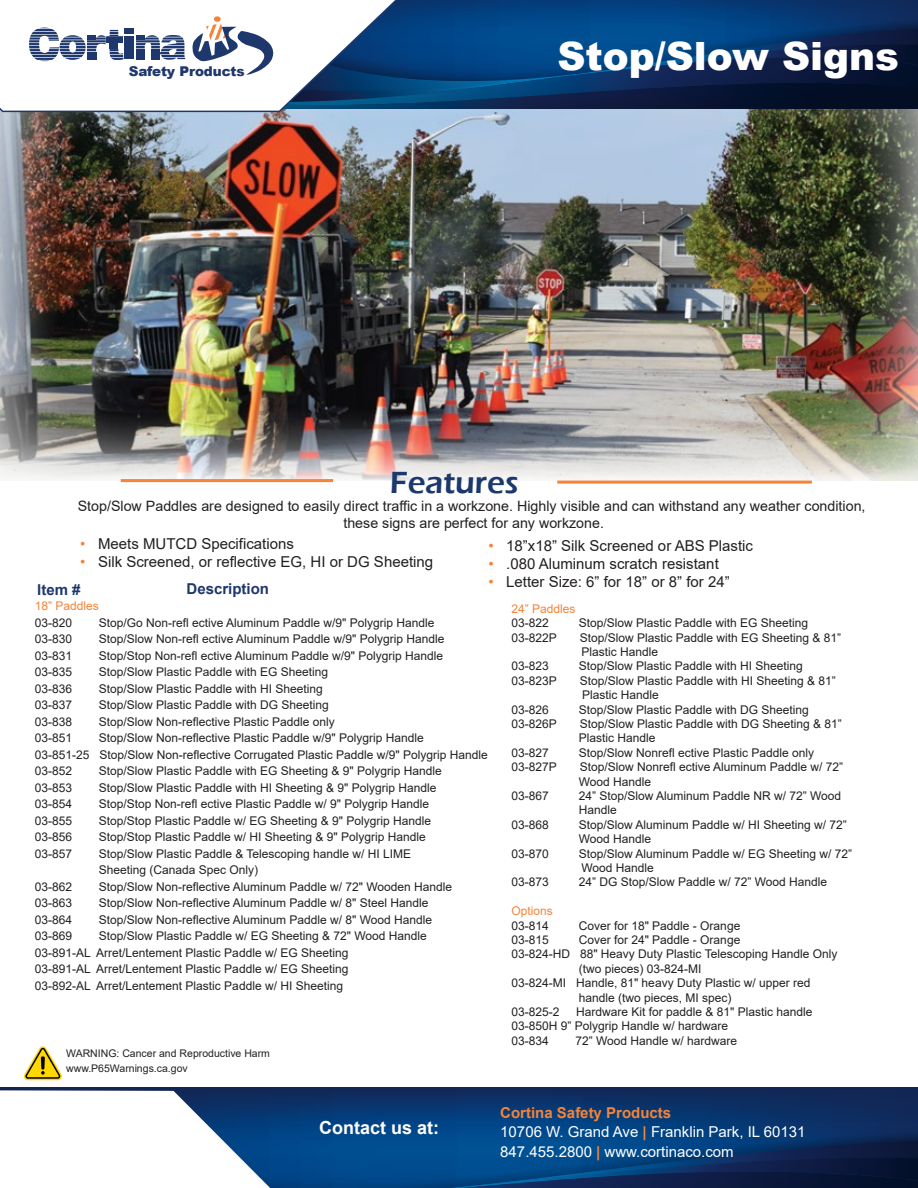
<style>
.page{position:relative;width:918px;height:1188px;background:#fff}
.page>*{position:absolute;margin:0;border:0;box-sizing:border-box;transform-origin:0 0}
.t1{font:900 39px "Arial";color:#fff}
.t2{font:600 31.5px "Eras ITC";color:#1d386d}
.t3{font:700 18px "Arial";color:#fff}
.t4{font:15px "Arial";color:#231f20}
.t5{font:15px/19.5px "Arial";color:#fff}
.t6{font:700 15px "Arial";color:#1e376c}
.t7{font:14.25px/17.1px "Arial";color:#231f20;text-align:center}
.t8{font:900 13.5px "Arial";letter-spacing:-.01em;color:#1e376c}
.t9{font:12px/14.4px "Arial";color:#231f20}
.t10{font:12px "Arial";color:#f58338}
.t11{font:10.5px/15px "Arial";color:#231f20}
.s1{color:#f58338}
.s2{font-weight:700;color:#f58338}
</style>
<div class="page">
<img style="left:0;top:109px;width:918px;height:372px">
<div style="left:0;top:1087px;width:918px;height:101px;background:#122755"></div>
<svg style="left:421px;top:0;width:497px;height:23px"></svg>
<hr style="left:121px;top:479px;width:212px;height:3px;background:#f58338">
<hr style="left:557px;top:481px;width:255px;height:3px;background:#f58338">
<svg style="left:0;top:0;width:421px;height:113px"></svg>
<div style="left:214px;top:16px;width:7px;height:6px;background:#f58235;border-radius:50%"></div>
<svg style="left:191px;top:23px;width:727px;height:86px"></svg>
<svg style="left:29px;top:28px;width:156px;height:34px"></svg>
<svg style="left:0;top:1090px;width:918px;height:98px"></svg>
<svg style="left:24px;top:1046px;width:38px;height:34px"></svg>
<p class="t8" style="left:129px;top:62px;width:117px">Safety Products</p>
<h1 class="t1" style="left:557px;top:28px;width:343px">Stop/Slow Signs</h1>
<h2 class="t2" style="left:390px;top:465px;width:130px">Features</h2>
<p class="t7" style="left:78px;top:498px;width:789px">Stop/Slow Paddles are designed to easily direct traffic in a workzone. Highly visible and can withstand any weather condition, these signs are perfect for any workzone.</p>
<p class="t4" style="left:80px;top:534px;width:215px"><span class="s1">•</span> Meets MUTCD Specifications</p>
<p class="t4" style="left:80px;top:552px;width:354px"><span class="s1">•</span> Silk Screened, or reflective EG, HI or DG Sheeting</p>
<p class="t6" style="left:37px;top:579px;width:45px">Item #</p>
<p class="t6" style="left:187px;top:578px;width:84px">Description</p>
<p class="t4" style="left:489px;top:535px;width:266px"><span class="s1">•</span> 18”x18” Silk Screened or ABS Plastic</p>
<p class="t4" style="left:489px;top:553px;width:232px"><span class="s1">•</span> .080 Aluminum scratch resistant</p>
<p class="t4" style="left:489px;top:571px;width:243px"><span class="s1">•</span> Letter Size: 6” for 18” or 8” for 24”</p>
<p class="t10" style="left:35px;top:598px;width:66px">18” Paddles</p>
<p class="t9" style="left:35px;top:615px;width:39px">03-820</p>
<p class="t9" style="left:99px;top:615px;width:337px">Stop/Go Non-refl ective Aluminum Paddle w/9" Polygrip Handle</p>
<p class="t9" style="left:35px;top:632px;width:39px">03-830</p>
<p class="t9" style="left:99px;top:632px;width:347px">Stop/Slow Non-refl ective Aluminum Paddle w/9" Polygrip Handle</p>
<p class="t9" style="left:35px;top:648px;width:39px">03-831</p>
<p class="t9" style="left:99px;top:648px;width:346px">Stop/Stop Non-refl ective Aluminum Paddle w/9" Polygrip Handle</p>
<p class="t9" style="left:35px;top:665px;width:39px">03-835</p>
<p class="t9" style="left:99px;top:665px;width:231px">Stop/Slow Plastic Paddle with EG Sheeting</p>
<p class="t9" style="left:35px;top:681px;width:39px">03-836</p>
<p class="t9" style="left:99px;top:681px;width:226px">Stop/Slow Plastic Paddle with HI Sheeting</p>
<p class="t9" style="left:35px;top:698px;width:39px">03-837</p>
<p class="t9" style="left:99px;top:698px;width:232px">Stop/Slow Plastic Paddle with DG Sheeting</p>
<p class="t9" style="left:35px;top:714px;width:39px">03-838</p>
<p class="t9" style="left:99px;top:714px;width:238px">Stop/Slow Non-reflective Plastic Paddle only</p>
<p class="t9" style="left:35px;top:731px;width:39px">03-851</p>
<p class="t9" style="left:35px;top:730px;width:455px;line-height:16.5px;text-indent:64px">Stop/Slow Non-reflective Plastic Paddle w/9" Polygrip Handle<br>03-851-25 Stop/Slow Non-reflective Corrugated Plastic Paddle w/9" Polygrip Handle<br>03-852</p>
<p class="t9" style="left:99px;top:764px;width:345px">Stop/Slow Plastic Paddle with EG Sheeting &amp; 9" Polygrip Handle</p>
<p class="t9" style="left:35px;top:780px;width:39px">03-853</p>
<p class="t9" style="left:99px;top:780px;width:339px">Stop/Slow Plastic Paddle with HI Sheeting &amp; 9" Polygrip Handle</p>
<p class="t9" style="left:35px;top:797px;width:39px">03-854</p>
<p class="t9" style="left:99px;top:797px;width:332px">Stop/Stop Non-refl ective Plastic Paddle w/ 9" Polygrip Handle</p>
<p class="t9" style="left:35px;top:813px;width:39px">03-855</p>
<p class="t9" style="left:99px;top:813px;width:334px">Stop/Stop Plastic Paddle w/ EG Sheeting &amp; 9" Polygrip Handle</p>
<p class="t9" style="left:35px;top:830px;width:39px">03-856</p>
<p class="t9" style="left:99px;top:830px;width:329px">Stop/Stop Plastic Paddle w/ HI Sheeting &amp; 9" Polygrip Handle</p>
<p class="t9" style="left:35px;top:846px;width:39px">03-857</p>
<p class="t9" style="left:99px;top:845px;width:314px;line-height:16.5px">Stop/Slow Plastic Paddle &amp; Telescoping handle w/ HI LIME<br>Sheeting (Canada Spec Only)</p>
<p class="t9" style="left:35px;top:879px;width:39px">03-862</p>
<p class="t9" style="left:99px;top:879px;width:355px">Stop/Slow Non-reflective Aluminum Paddle w/ 72" Wooden Handle</p>
<p class="t9" style="left:35px;top:896px;width:39px">03-863</p>
<p class="t9" style="left:99px;top:896px;width:331px">Stop/Slow Non-reflective Aluminum Paddle w/ 8" Steel Handle</p>
<p class="t9" style="left:35px;top:912px;width:39px">03-864</p>
<p class="t9" style="left:99px;top:912px;width:335px">Stop/Slow Non-reflective Aluminum Paddle w/ 8" Wood Handle</p>
<p class="t9" style="left:35px;top:929px;width:39px">03-869</p>
<p class="t9" style="left:35px;top:928px;width:394px;line-height:16.5px;text-indent:64px">Stop/Slow Plastic Paddle w/ EG Sheeting &amp; 72" Wood Handle 03-891-AL Arret/Lentement Plastic Paddle w/ EG Sheeting<br>03-891-AL Arret/Lentement Plastic Paddle w/ EG Sheeting<br>03-892-AL Arret/Lentement Plastic Paddle w/ HI Sheeting</p>
<p class="t11" style="left:66px;top:1046px;width:205px">WARNING: Cancer and Reproductive Harm www.P65Warnings.ca.gov</p>
<h3 class="t3" style="left:319px;top:1115px;width:122px">Contact us at:</h3>
<p class="t10" style="left:511px;top:600px;width:66px">24” Paddles</p>
<p class="t9" style="left:511px;top:616px;width:39px">03-822</p>
<p class="t9" style="left:579px;top:616px;width:231px">Stop/Slow Plastic Paddle with EG Sheeting</p>
<p class="t9" style="left:511px;top:630px;width:47px">03-822P</p>
<p class="t9" style="left:580px;top:630px;width:263px">Stop/Slow Plastic Paddle with EG Sheeting &amp; 81”<br>Plastic Handle</p>
<p class="t9" style="left:511px;top:659px;width:39px">03-823</p>
<p class="t9" style="left:579px;top:659px;width:226px">Stop/Slow Plastic Paddle with HI Sheeting</p>
<p class="t9" style="left:511px;top:673px;width:47px">03-823P</p>
<p class="t9" style="left:580px;top:673px;width:258px">Stop/Slow Plastic Paddle with HI Sheeting &amp; 81”<br>Plastic Handle</p>
<p class="t9" style="left:511px;top:702px;width:39px">03-826</p>
<p class="t9" style="left:579px;top:702px;width:232px">Stop/Slow Plastic Paddle with DG Sheeting</p>
<p class="t9" style="left:511px;top:717px;width:47px">03-826P</p>
<p class="t9" style="left:579px;top:717px;width:265px">Stop/Slow Plastic Paddle with DG Sheeting &amp; 81”<br>Plastic Handle</p>
<p class="t9" style="left:511px;top:745px;width:39px">03-827</p>
<p class="t9" style="left:579px;top:745px;width:237px">Stop/Slow Nonrefl ective Plastic Paddle only</p>
<p class="t9" style="left:511px;top:760px;width:47px">03-827P</p>
<p class="t9" style="left:579px;top:760px;width:266px">Stop/Slow Nonrefl ective Aluminum Paddle w/ 72”<br>Wood Handle</p>
<p class="t9" style="left:511px;top:789px;width:39px">03-867</p>
<p class="t9" style="left:579px;top:789px;width:264px">24” Stop/Slow Aluminum Paddle NR w/ 72” Wood<br>Handle</p>
<p class="t9" style="left:511px;top:817px;width:39px">03-868</p>
<p class="t9" style="left:579px;top:817px;width:270px">Stop/Slow Aluminum Paddle w/ HI Sheeting w/ 72”<br>Wood Handle</p>
<p class="t9" style="left:511px;top:846px;width:39px">03-870</p>
<p class="t9" style="left:579px;top:846px;width:275px">Stop/Slow Aluminum Paddle w/ EG Sheeting w/ 72”<br>Wood Handle</p>
<p class="t9" style="left:511px;top:875px;width:39px">03-873</p>
<p class="t9" style="left:579px;top:875px;width:250px">24” DG Stop/Slow Paddle w/ 72” Wood Handle</p>
<p class="t10" style="left:511px;top:903px;width:43px">Options</p>
<p class="t9" style="left:511px;top:918px;width:39px">03-814</p>
<p class="t9" style="left:579px;top:918px;width:163px">Cover for 18" Paddle - Orange</p>
<p class="t9" style="left:511px;top:933px;width:39px">03-815</p>
<p class="t9" style="left:579px;top:933px;width:163px">Cover for 24" Paddle - Orange</p>
<p class="t9" style="left:511px;top:947px;width:328px">03-824-HD 88" Heavy Duty Plastic Telescoping Handle Only</p>
<p class="t9" style="left:579px;top:961px;width:124px">(two pieces) 03-824-MI</p>
<p class="t9" style="left:511px;top:976px;width:301px">03-824-MI Handle, 81" heavy Duty Plastic w/ upper red</p>
<p class="t9" style="left:579px;top:990px;width:154px">handle (two pieces, MI spec)</p>
<p class="t9" style="left:511px;top:1005px;width:50px">03-825-2</p>
<p class="t9" style="left:511px;top:1005px;width:303px;text-indent:65px">Hardware Kit for paddle &amp; 81" Plastic handle<br>03-850H 9” Polygrip Handle w/ hardware<br>03-834</p>
<p class="t9" style="left:575px;top:1033px;width:163px">72” Wood Handle w/ hardware</p>
<p class="t5" style="left:500px;top:1103px;width:307px"><span class="s2">Cortina Safety Products<br></span>10706 W. Grand Ave <span class="s2">|</span> Franklin Park, IL 60131<br>847.455.2800 <span class="s2">|</span> www.cortinaco.com</p>
</div>
